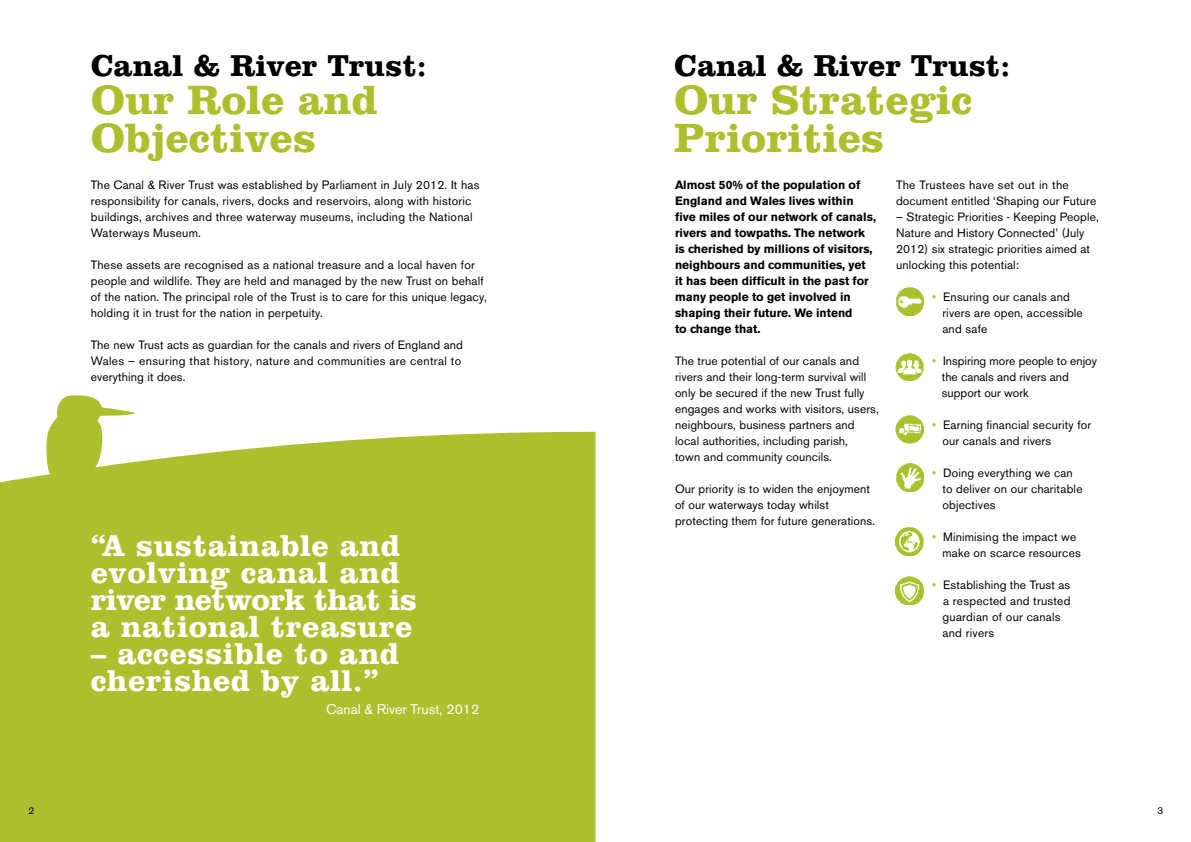
<style>
.page{position:relative;width:1191px;height:842px;background:#fff}
.page>*{position:absolute;margin:0;border:0;box-sizing:border-box;transform-origin:0 0}
.t1{font:700 42px/38px "Clarendon BT";color:#abc02c}
.t2{font:700 31px/27px "Clarendon BT";letter-spacing:.02em;color:#fff}
.t3{font:700 31px "Clarendon BT";color:#000}
.t4{font:14px "Akzidenz Grotesk BE";color:#fff}
.t5{font:12px/16px "Akzidenz Grotesk BE";letter-spacing:.015em;color:#000}
.t6{font:700 12px/16px "Akzidenz Grotesk BE";color:#000}
.t7{font:10px "Akzidenz Grotesk BE";color:#000}
.s1{color:#abc02c}
</style>
<div class="page">
<div style="left:0;top:431px;width:595px;height:411px;background:#abc02c"></div>
<svg style="left:46px;top:395px;width:89px;height:104px"></svg>
<img style="left:895px;top:287px;width:28px;height:28px">
<img style="left:895px;top:353px;width:28px;height:27px">
<img style="left:895px;top:415px;width:28px;height:29px">
<img style="left:896px;top:463px;width:27px;height:28px">
<img style="left:895px;top:527px;width:28px;height:28px">
<img style="left:895px;top:576px;width:28px;height:28px">
<h2 class="t3" style="left:91px;top:46px;width:337px">Canal &amp; River Trust:</h2>
<h1 class="t1" style="left:91px;top:80px;width:288px">Our Role and<br>Objectives</h1>
<p class="t5" style="left:91px;top:177px;width:390px">The Canal &amp; River Trust was established by Parliament in July 2012. It has responsibility for canals, rivers, docks and reservoirs, along with historic buildings, archives and three waterway museums, including the National Waterways Museum.</p>
<p class="t5" style="left:91px;top:257px;width:397px">These assets are recognised as a national treasure and a local haven for people and wildlife. They are held and managed by the new Trust on behalf of the nation. The principal role of the Trust is to care for this unique legacy, holding it in trust for the nation in perpetuity.</p>
<p class="t5" style="left:91px;top:337px;width:373px">The new Trust acts as guardian for the canals and rivers of England and<br>Wales – ensuring that history, nature and communities are central to everything it does.</p>
<h2 class="t2" style="left:91px;top:532px;width:328px">“A sustainable and evolving canal and river network that is a national treasure</h2>
<h2 class="t2" style="left:91px;top:640px;width:310px">– accessible to and cherished by all.”</h2>
<p class="t4" style="left:326px;top:701px;width:155px">Canal &amp; River Trust, 2012</p>
<h2 class="t3" style="left:674px;top:46px;width:337px">Canal &amp; River Trust:</h2>
<h1 class="t1" style="left:674px;top:80px;width:299px">Our Strategic<br>Priorities</h1>
<p class="t6" style="left:675px;top:177px;width:202px">Almost 50% of the population of<br>England and Wales lives within five miles of our network of canals, rivers and towpaths. The network is cherished by millions of visitors, neighbours and communities, yet it has been difficult in the past for many people to get involved in shaping their future. We intend<br>to change that.</p>
<p class="t5" style="left:675px;top:353px;width:205px">The true potential of our canals and rivers and their long-term survival will only be secured if the new Trust fully engages and works with visitors, users, neighbours, business partners and local authorities, including parish,<br>town and community councils.</p>
<p class="t5" style="left:675px;top:481px;width:202px">Our priority is to widen the enjoyment of our waterways today whilst protecting them for future generations.</p>
<p class="t5" style="left:896px;top:177px;width:202px">The Trustees have set out in the document entitled ‘Shaping our Future</p>
<p class="t5" style="left:896px;top:209px;width:204px">– Strategic Priorities - Keeping People, Nature and History Connected’ (July 2012) six strategic priorities aimed at unlocking this potential:</p>
<p class="t5" style="left:942px;top:289px;width:142px;text-indent:-10px"><span class="s1">•</span> Ensuring our canals and rivers are open, accessible and safe</p>
<p class="t5" style="left:941px;top:353px;width:157px;text-indent:-10px"><span class="s1">•</span> Inspiring more people to enjoy the canals and rivers and support our work</p>
<p class="t5" style="left:942px;top:417px;width:150px;text-indent:-10px"><span class="s1">•</span> Earning financial security for our canals and rivers</p>
<p class="t5" style="left:942px;top:465px;width:142px;text-indent:-10px"><span class="s1">•</span> Doing everything we can to deliver on our charitable objectives</p>
<p class="t5" style="left:942px;top:529px;width:140px;text-indent:-10px"><span class="s1">•</span> Minimising the impact we make on scarce resources</p>
<p class="t5" style="left:942px;top:577px;width:129px;text-indent:-10px"><span class="s1">•</span> Establishing the Trust as a respected and trusted guardian of our canals and rivers</p>
<p class="t7" style="left:28px;top:804px;width:7px">2</p>
<p class="t7" style="left:1157px;top:804px;width:7px">3</p>
</div>
